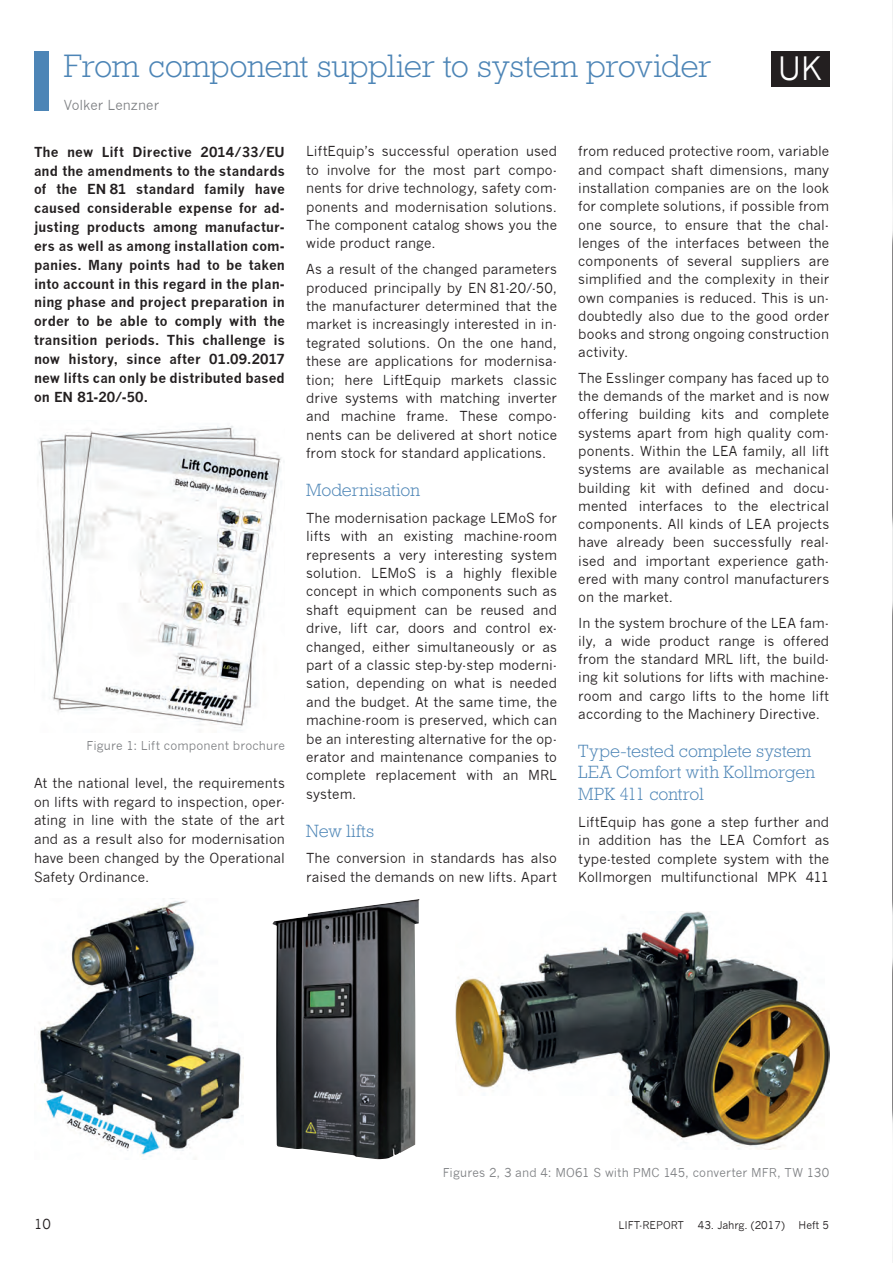
<style>
.page{position:relative;width:893px;height:1263px;background:#fff}
.page>*{position:absolute;margin:0;border:0;box-sizing:border-box;transform-origin:0 0}
.t1{font:300 33px "Rockwell";letter-spacing:-.01em;color:#4d85b6}
.t2{font:31.5px "News Gothic";color:#fff}
.t3{font:300 18px/21.9px "Rockwell";color:#4d85b6}
.t4{font:13.5px/18.5px "News Gothic";letter-spacing:.005em;color:#231f20;text-align:justify}
.t5{font:700 13.5px/18.9px "News Gothic";letter-spacing:.005em;color:#231f20;text-align:justify}
.t6{font:13.5px "News Gothic";letter-spacing:.005em;color:#808285}
.t7{font:12px "News Gothic";letter-spacing:.01em;color:#808285}
.t8{font:10.5px "News Gothic";color:#231f20}
</style>
<div class="page">
<div style="left:34px;top:51px;width:15px;height:59px;background:#4d85b6"></div>
<img style="left:38px;top:426px;width:243px;height:305px">
<img style="left:38px;top:900px;width:206px;height:257px">
<img style="left:273px;top:899px;width:147px;height:260px">
<img style="left:456px;top:912px;width:373px;height:238px">
<div style="left:771px;top:51px;width:58px;height:36px;background:#231f20"></div>
<img style="left:892px;top:0;width:1px;height:1263px">
<hr style="left:892px;top:600px;width:1px;height:316px;background:#231f20;opacity:.5">
<hr style="left:892px;top:230px;width:1px;height:300px;background:#231f20;opacity:.5">
<hr style="left:892px;top:956px;width:1px;height:168px;background:#231f20;opacity:.5">
<h1 class="t1" style="left:64px;top:47px;width:649px">From component supplier to system provider</h1>
<p class="t6" style="left:64px;top:98px;width:97px">Volker Lenzner</p>
<h2 class="t2" style="left:778px;top:50px;width:46px">UK</h2>
<p class="t5" style="left:34px;top:142px;width:252px">The new Lift Directive 2014/33/EU and the amendments to the standards of the EN 81 standard family have caused considerable expense for ad&shy;justing products among manufactur&shy;ers as well as among installation com&shy;panies. Many points had to be taken into account in this regard in the plan&shy;ning phase and project preparation in order to be able to comply with the transition periods. This challenge is now history, since after 01.09.2017 new lifts can only be distributed based on EN 81-20/-50.</p>
<p class="t7" style="left:86px;top:738px;width:200px">Figure 1: Lift component brochure</p>
<p class="t4" style="left:34px;top:773px;width:252px;line-height:18.9px">At the national level, the requirements on lifts with regard to inspection, oper&shy;ating in line with the state of the art and as a result also for modernisation have been changed by the Operational Safety Ordinance.</p>
<p class="t4" style="left:306px;top:142px;width:252px">LiftEquip’s successful operation used to involve for the most part compo&shy;nents for drive technology, safety com&shy;ponents and modernisation solutions.<br>The component catalog shows you the wide product range.</p>
<p class="t4" style="left:306px;top:260px;width:252px">As a result of the changed parameters produced principally by EN 81-20/-50, the manufacturer determined that the market is increasingly interested in in&shy;tegrated solutions. On the one hand, these are applications for modernisa&shy;tion; here LiftEquip markets classic drive systems with matching inverter and machine frame. These compo&shy;nents can be delivered at short notice from stock for standard applications.</p>
<h3 class="t3" style="left:306px;top:479px;width:115px">Modernisation</h3>
<p class="t4" style="left:306px;top:509px;width:252px">The modernisation package LEMoS for lifts with an existing machine-room represents a very interesting system solution. LEMoS is a highly flexible concept in which components such as shaft equipment can be reused and drive, lift car, doors and control ex&shy;changed, either simultaneously or as part of a classic step-by-step moderni&shy;sation, depending on what is needed and the budget. At the same time, the machine-room is preserved, which can be an interesting alternative for the op&shy;erator and maintenance companies to complete replacement with an MRL system.</p>
<h3 class="t3" style="left:306px;top:819px;width:69px">New lifts</h3>
<p class="t4" style="left:306px;top:849px;width:252px">The conversion in standards has also raised the demands on new lifts. Apart</p>
<p class="t4" style="left:578px;top:142px;width:252px">from reduced protective room, variable and compact shaft dimensions, many installation companies are on the look for complete solutions, if possible from one source, to ensure that the chal&shy;lenges of the interfaces between the components of several suppliers are simplified and the complexity in their own companies is reduced. This is un&shy;doubtedly also due to the good order books and strong ongoing construction activity.</p>
<p class="t4" style="left:578px;top:369px;width:252px">The Esslinger company has faced up to the demands of the market and is now offering building kits and complete systems apart from high quality com&shy;ponents. Within the LEA family, all lift systems are available as mechanical building kit with defined and docu&shy;mented interfaces to the electrical components. All kinds of LEA projects have already been successfully real&shy;ised and important experience gath&shy;ered with many control manufacturers on the market.</p>
<p class="t4" style="left:578px;top:614px;width:252px">In the system brochure of the LEA fam&shy;ily, a wide product range is offered from the standard MRL lift, the build&shy;ing kit solutions for lifts with machine&shy;room and cargo lifts to the home lift according to the Machinery Directive.</p>
<h3 class="t3" style="left:578px;top:739px;width:238px">Type-tested complete system<br>LEA Comfort with Kollmorgen<br>MPK 411 control</h3>
<p class="t4" style="left:578px;top:813px;width:252px">LiftEquip has gone a step further and in addition has the LEA Comfort as type-tested complete system with the Kollmorgen multifunctional MPK 411</p>
<p class="t7" style="left:443px;top:1165px;width:388px">Figures 2, 3 and 4: MO61 S with PMC 145, converter MFR, TW 130</p>
<p class="t4" style="left:34px;top:1215px;width:18px">10</p>
<p class="t8" style="left:618px;top:1219px;width:67px">LIFT-REPORT</p>
<p class="t8" style="left:698px;top:1219px;width:89px">43. Jahrg. (2017)</p>
<p class="t8" style="left:799px;top:1219px;width:32px">Heft 5</p>
</div>
